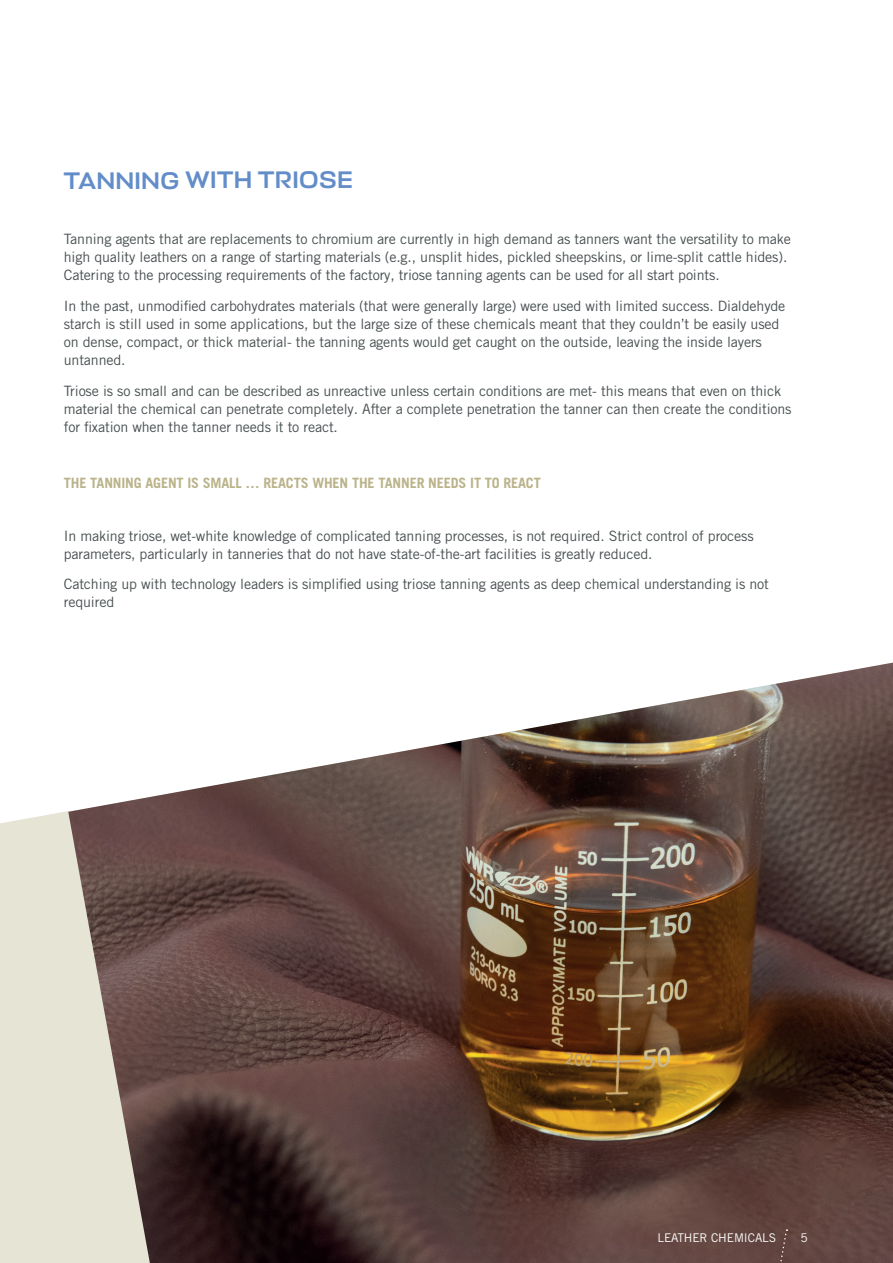
<style>
.page{position:relative;width:893px;height:1263px;background:#fff}
.page>*{position:absolute;margin:0;border:0;box-sizing:border-box;transform-origin:0 0}
.t1{font:500 24px "Stapel";letter-spacing:.025em;color:#628dc9}
.t2{font:14.25px/18px "Trade Gothic LT Pro";letter-spacing:-.01em;color:#484f51}
.t3{font:700 14.25px "Trade Gothic LT Pro";letter-spacing:-.01em;color:#bab38a}
.t4{font:12px "Trade Gothic LT Pro";letter-spacing:-.01em;color:#fff}
</style>
<div class="page">
<img style="left:150px;top:823px;width:743px;height:440px">
<svg style="left:0;top:823px;width:150px;height:440px;background:#c3bbaf"></svg>
<svg style="left:4px;top:662px;width:889px;height:161px"></svg>
<svg style="left:778px;top:1229px;width:9px;height:34px"></svg>
<h1 class="t1" style="left:64px;top:166px;width:290px">TANNING WITH TRIOSE</h1>
<p class="t2" style="left:64px;top:230px;width:728px">Tanning agents that are replacements to chromium are currently in high demand as tanners want the versatility to make high quality leathers on a range of starting materials (e.g., unsplit hides, pickled sheepskins, or lime-split cattle hides).<br>Catering to the processing requirements of the factory, triose tanning agents can be used for all start points.</p>
<p class="t2" style="left:64px;top:297px;width:723px">In the past, unmodified carbohydrates materials (that were generally large) were used with limited success. Dialdehyde starch is still used in some applications, but the large size of these chemicals meant that they couldn’t be easily used on dense, compact, or thick material- the tanning agents would get caught on the outside, leaving the inside layers untanned.</p>
<p class="t2" style="left:64px;top:381px;width:729px">Triose is so small and can be described as unreactive unless certain conditions are met- this means that even on thick material the chemical can penetrate completely. After a complete penetration the tanner can then create the conditions for fixation when the tanner needs it to react.</p>
<p class="t3" style="left:64px;top:474px;width:479px">THE TANNING AGENT IS SMALL … REACTS WHEN THE TANNER NEEDS IT TO REACT</p>
<p class="t2" style="left:64px;top:526px;width:691px">In making triose, wet-white knowledge of complicated tanning processes, is not required. Strict control of process parameters, particularly in tanneries that do not have state-of-the-art facilities is greatly reduced.</p>
<p class="t2" style="left:64px;top:575px;width:707px">Catching up with technology leaders is simplified using triose tanning agents as deep chemical understanding is not required</p>
<p class="t4" style="left:657px;top:1230px;width:120px">LEATHER CHEMICALS</p>
<p class="t4" style="left:801px;top:1230px;width:9px">5</p>
</div>
